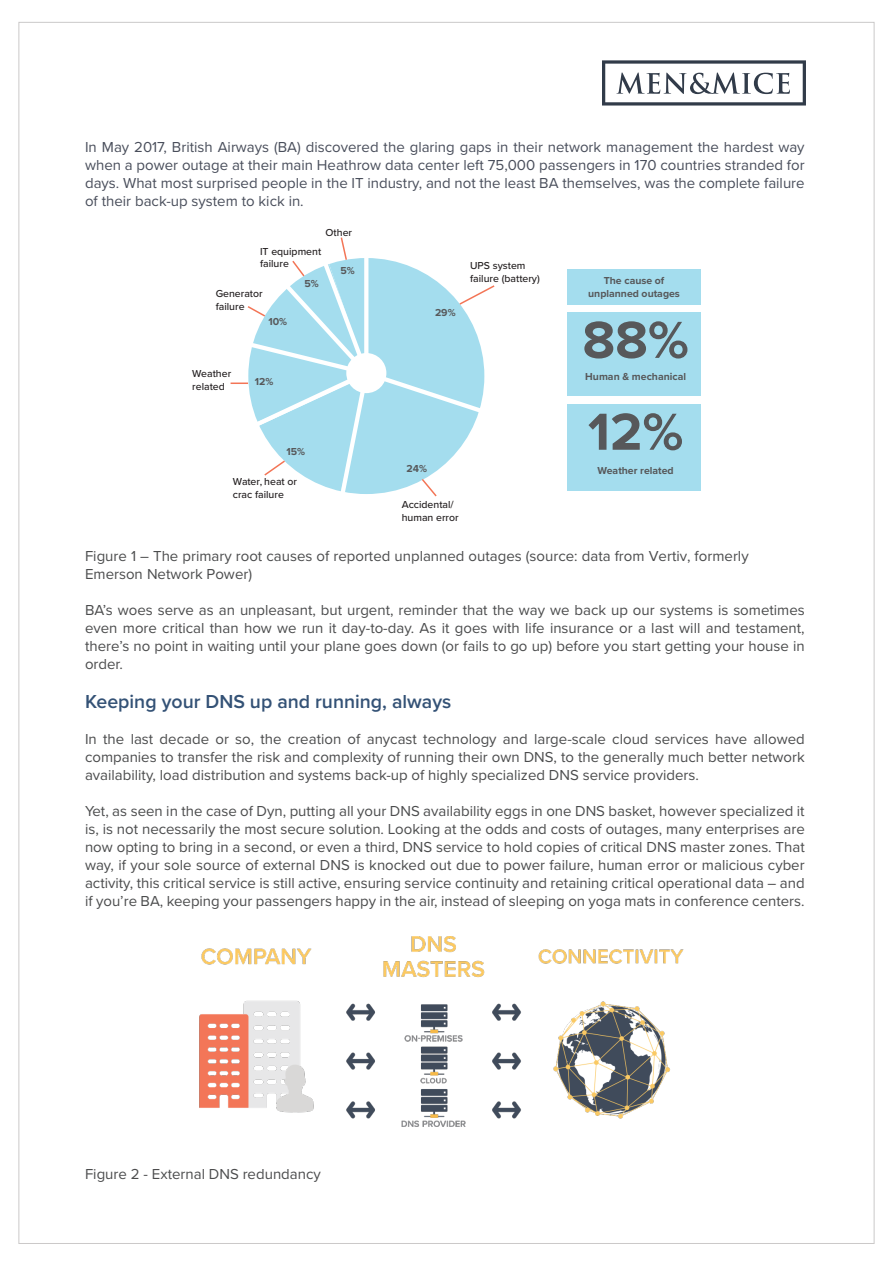
<style>
.page{position:relative;width:893px;height:1263px;background:#fff}
.page>*{position:absolute;margin:0;border:0;box-sizing:border-box;transform-origin:0 0}
.t1{font:700 54px/91.8px "Proxima Nova";color:#57585a}
.t2{font:600 19.5px "Proxima Nova";color:#345276}
.t3{font:15px/18px "Proxima Nova";color:#4b4c4d;text-align:justify}
.t4{font:15px/18px "Proxima Nova";color:#494e5b;text-align:justify}
.t5{font:500 10.5px/12.6px "Proxima Nova";color:#231f20}
.t6{font:700 10.5px/12.6px "Proxima Nova";color:#57585a;text-align:center}
</style>
<div class="page">
<svg style="left:602px;top:60px;width:204px;height:46px"></svg>
<img style="left:199px;top:936px;width:485px;height:190px">
<svg style="left:230px;top:237px;width:265px;height:260px"></svg>
<div style="left:567px;top:404px;width:134px;height:86px;background:#a4ddee"></div>
<div style="left:567px;top:312px;width:134px;height:83px;background:#a4ddee"></div>
<div style="left:567px;top:270px;width:134px;height:35px;background:#a4ddee"></div>
<p class="t4" style="left:85px;top:139px;width:721px">In May 2017, British Airways (BA) discovered the glaring gaps in their network management the hardest way when a power outage at their main Heathrow data center left 75,000 passengers in 170 countries stranded for days. What most surprised people in the IT industry, and not the least BA themselves, was the complete failure of their back-up system to kick in.</p>
<p class="t5" style="left:326px;top:226px;width:28px">Other</p>
<p class="t5" style="left:260px;top:245px;width:63px">IT equipment failure</p>
<p class="t5" style="left:216px;top:288px;width:49px">Generator failure</p>
<p class="t6" style="left:304px;top:278px;width:16px">5%</p>
<p class="t5" style="left:192px;top:367px;width:40px">Weather related</p>
<p class="t6" style="left:268px;top:315px;width:20px">10%</p>
<p class="t6" style="left:255px;top:375px;width:20px">12%</p>
<p class="t6" style="left:340px;top:264px;width:16px">5%</p>
<p class="t6" style="left:286px;top:446px;width:20px">15%</p>
<p class="t5" style="left:233px;top:475px;width:66px">Water, heat or crac failure</p>
<p class="t6" style="left:435px;top:306px;width:22px">29%</p>
<p class="t5" style="left:470px;top:259px;width:71px">UPS system failure (battery)</p>
<p class="t6" style="left:406px;top:462px;width:22px">24%</p>
<p class="t5" style="left:402px;top:498px;width:59px">Accidental/ human error</p>
<p class="t6" style="left:588px;top:275px;width:93px">The cause of unplanned outages</p>
<h1 class="t1" style="left:582px;top:296px;width:108px">88%<br>12%</h1>
<p class="t6" style="left:585px;top:371px;width:102px">Human &amp; mechanical</p>
<p class="t6" style="left:598px;top:465px;width:78px">Weather related</p>
<p class="t3" style="left:85px;top:548px;width:665px;line-height:17.4px">Figure 1 – The primary root causes of reported unplanned outages (source: data from Vertiv, formerly<br>Emerson Network Power)</p>
<p class="t3" style="left:85px;top:601px;width:721px">BA’s woes serve as an unpleasant, but urgent, reminder that the way we back up our systems is sometimes even more critical than how we run it day-to-day. As it goes with life insurance or a last will and testament, there’s no point in waiting until your plane goes down (or fails to go up) before you start getting your house in order.</p>
<p class="t2" style="left:85px;top:689px;width:368px">Keeping your DNS up and running, always</p>
<p class="t3" style="left:85px;top:730px;width:721px">In the last decade or so, the creation of anycast technology and large-scale cloud services have allowed companies to transfer the risk and complexity of running their own DNS, to the generally much better network availability, load distribution and systems back-up of highly specialized DNS service providers.</p>
<p class="t3" style="left:85px;top:802px;width:721px">Yet, as seen in the case of Dyn, putting all your DNS availability eggs in one DNS basket, however specialized it is, is not necessarily the most secure solution. Looking at the odds and costs of outages, many enterprises are now opting to bring in a second, or even a third, DNS service to hold copies of critical DNS master zones. That way, if your sole source of external DNS is knocked out due to power failure, human error or malicious cyber activity, this critical service is still active, ensuring service continuity and retaining critical operational data – and if you’re BA, keeping your passengers happy in the air, instead of sleeping on yoga mats in conference centers.</p>
<p class="t3" style="left:85px;top:1165px;width:237px">Figure 2 - External DNS redundancy</p>
</div>
